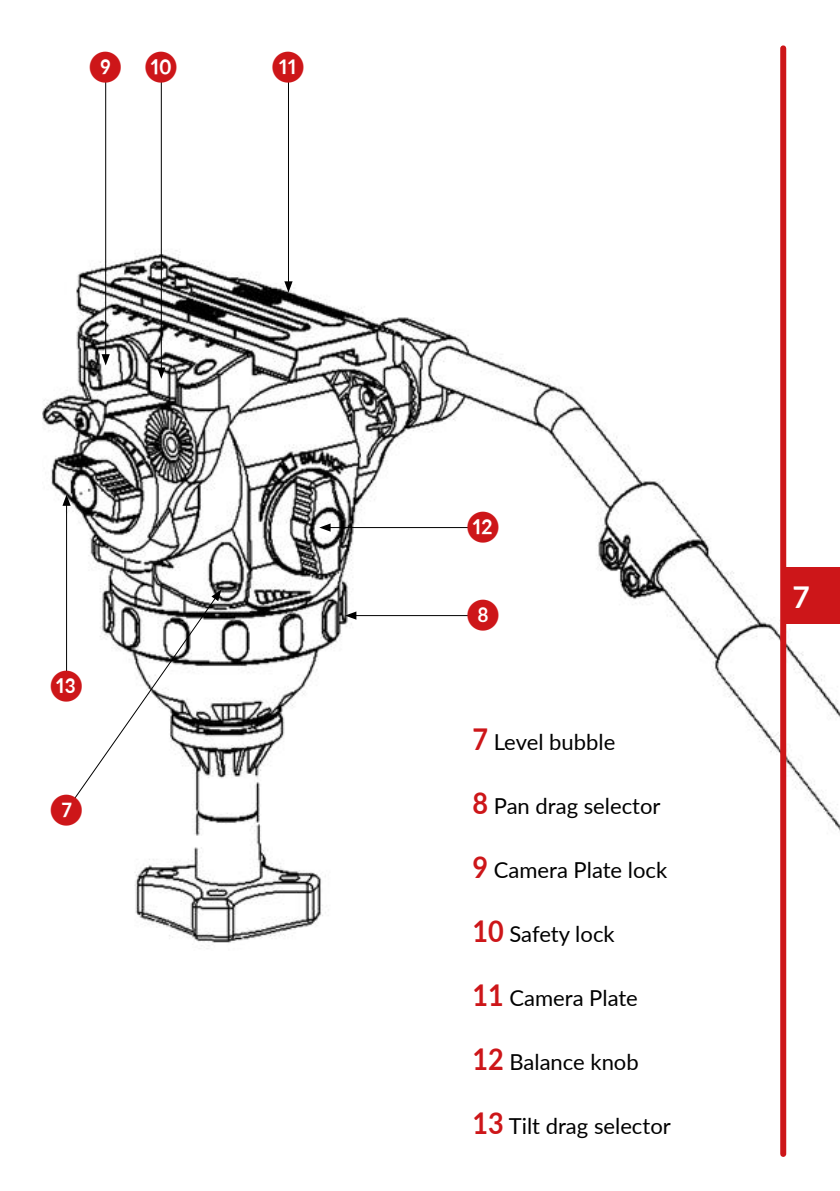
<style>
.page{position:relative;width:840px;height:1191px;background:#fff}
.page>*{position:absolute;margin:0;border:0;box-sizing:border-box;transform-origin:0 0}
.t1{font:30px "Lato";color:#cd1619}
.t2{font:700 30px "Lato";color:#fff}
.t3{font:22px "Lato";color:#000}
.s1{font-weight:700;font-size:30px;color:#cd1619}
</style>
<div class="page">
<img style="left:43px;top:237px;width:796px;height:743px">
<hr style="left:105px;top:79px;width:1px;height:278px;background:#000">
<svg style="left:101px;top:354px;width:9px;height:11px"></svg>
<hr style="left:161px;top:79px;width:1px;height:292px;background:#000">
<svg style="left:157px;top:367px;width:8px;height:12px"></svg>
<hr style="left:288px;top:79px;width:1px;height:205px;background:#000">
<svg style="left:284px;top:281px;width:8px;height:12px"></svg>
<hr style="left:353px;top:615px;width:118px;height:1px;background:#000">
<svg style="left:345px;top:611px;width:11px;height:8px"></svg>
<hr style="left:327px;top:527px;width:144px;height:1px;background:#000">
<svg style="left:319px;top:523px;width:11px;height:8px"></svg>
<svg style="left:73px;top:589px;width:148px;height:211px"></svg>
<hr style="left:66px;top:502px;width:1px;height:170px;background:#000">
<svg style="left:62px;top:494px;width:9px;height:12px"></svg>
<svg style="left:779px;top:48px;width:6px;height:1106px;fill:#cd1619"></svg>
<div style="left:782px;top:567px;width:57px;height:57px;background:#cd1619"></div>
<h1 class="t1" style="left:89px;top:44px;width:90px">❾ ❿</h1>
<h1 class="t1" style="left:271px;top:44px;width:35px">⓫</h1>
<h1 class="t1" style="left:50px;top:663px;width:35px">⓭</h1>
<h1 class="t1" style="left:50px;top:787px;width:35px">❼</h1>
<h1 class="t1" style="left:466px;top:505px;width:35px">⓬</h1>
<h1 class="t1" style="left:466px;top:593px;width:35px">❽</h1>
<p class="t3" style="left:472px;top:726px;width:144px"><span class="s1">7</span> Level bubble</p>
<p class="t3" style="left:472px;top:790px;width:189px"><span class="s1">8</span> Pan drag selector</p>
<p class="t3" style="left:472px;top:854px;width:196px"><span class="s1">9</span> Camera Plate lock</p>
<p class="t3" style="left:472px;top:918px;width:144px"><span class="s1">10</span> Safety lock</p>
<p class="t3" style="left:472px;top:982px;width:167px"><span class="s1">11</span> Camera Plate</p>
<p class="t3" style="left:472px;top:1046px;width:168px"><span class="s1">12</span> Balance knob</p>
<p class="t3" style="left:472px;top:1110px;width:200px"><span class="s1">13</span> Tilt drag selector</p>
<h1 class="t2" style="left:792px;top:574px;width:19px">7</h1>
</div>
